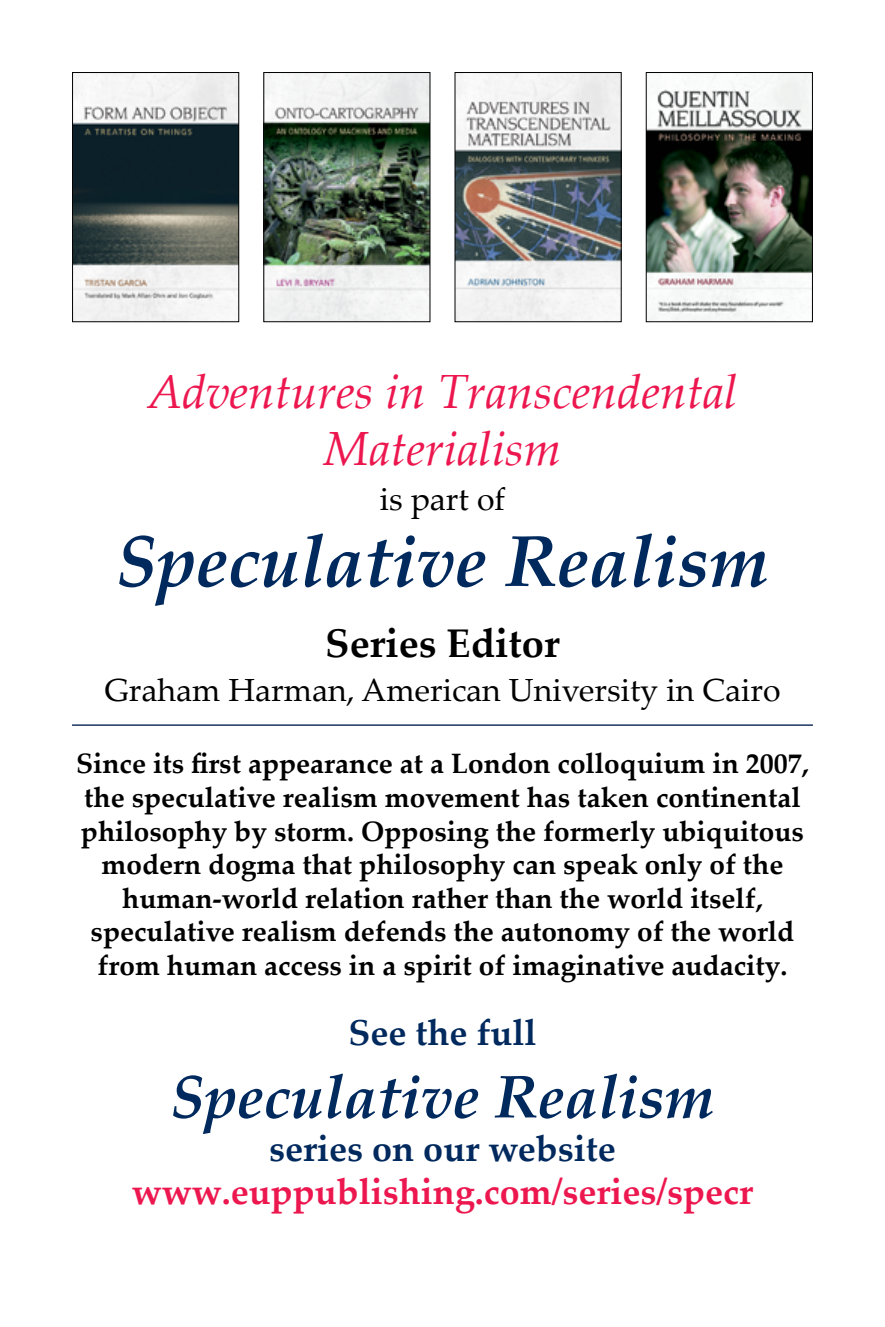
<style>
.page{position:relative;width:885px;height:1327px;background:#fff}
.page>*{position:absolute;margin:0;border:0;box-sizing:border-box;transform-origin:0 0}
.t1{font:italic 700 72px "Palatino Linotype";color:#00295e}
.t2{font:italic 700 60px "Palatino Linotype";color:#00295e}
.t3{font:italic 48px/57.6px "Palatino Linotype";color:#ed174f;text-align:center}
.t4{font:700 40px "Palatino Linotype";color:#000}
.t5{font:700 36px "Palatino Linotype";color:#ed174f}
.t6{font:700 36px "Palatino Linotype";color:#00295e}
.t7{font:32px "Palatino Linotype";color:#000}
.t8{font:700 28px/33.6px "Palatino Linotype";color:#000;text-align:center}
</style>
<div class="page">
<img style="left:456px;top:74px;width:163px;height:246px">
<div style="left:454px;top:72px;width:167px;height:250px;border:1px solid #000"></div>
<img style="left:647px;top:74px;width:163px;height:246px">
<div style="left:645px;top:72px;width:167px;height:250px;border:1px solid #000"></div>
<img style="left:74px;top:74px;width:163px;height:246px">
<div style="left:72px;top:72px;width:167px;height:250px;border:1px solid #000"></div>
<img style="left:265px;top:74px;width:163px;height:246px">
<div style="left:263px;top:72px;width:167px;height:250px;border:1px solid #000"></div>
<hr style="left:72px;top:724px;width:740px;height:2px;background:#193560">
<h3 class="t3" style="left:147px;top:361px;width:591px">Adventures in Transcendental<br>Materialism</h3>
<p class="t7" style="left:380px;top:476px;width:127px">is part of</p>
<h1 class="t1" style="left:116px;top:510px;width:654px">Speculative Realism</h1>
<h3 class="t4" style="left:325px;top:614px;width:236px">Series Editor</h3>
<p class="t7" style="left:104px;top:667px;width:677px">Graham Harman, American University in Cairo</p>
<p class="t8" style="left:76px;top:746px;width:734px">Since its first appearance at a London colloquium in 2007, the speculative realism movement has taken continental philosophy by storm. Opposing the formerly ubiquitous modern dogma that philosophy can speak only of the human-world relation rather than the world itself, speculative realism defends the autonomy of the world from human access in a spirit of imaginative audacity.</p>
<p class="t6" style="left:348px;top:1007px;width:189px">See the full</p>
<h2 class="t2" style="left:170px;top:1054px;width:545px">Speculative Realism</h2>
<p class="t6" style="left:269px;top:1122px;width:348px">series on our website</p>
<p class="t5" style="left:132px;top:1166px;width:623px">www.euppublishing.com/series/specr</p>
</div>
